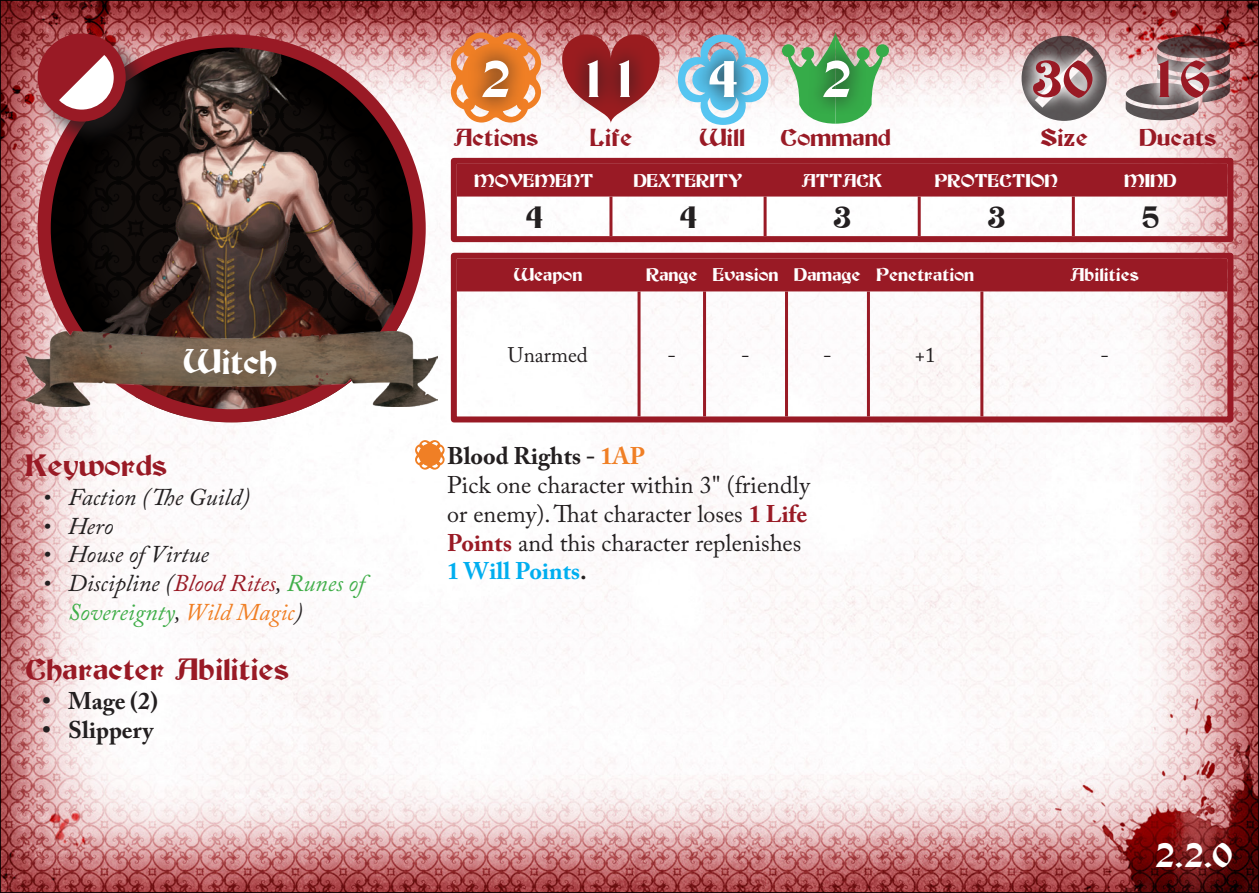
<style>
.page{position:relative;width:1259px;height:893px;background:#fff}
.page>*{position:absolute;margin:0;border:0;box-sizing:border-box;transform-origin:0 0}
.White_Points{font:51px "Buckingham";color:#fff}
.Red_Points{font:51px "Buckingham";color:#991a25}
.Character_Title{font:33.6px "Buckingham";color:#fff}
.Subsection_Headings{font:30px "Buckingham";color:#991a25}
.Stat_Numbers{font:30px "Buckingham";color:#231f20}
.t1{font:24px/28.8px "Adobe Caslon Pro";color:#231f20}
.t2{font:italic 24px/28.8px "Adobe Caslon Pro";color:#40ae49}
.t3{font:italic 24px "Adobe Caslon Pro";color:#231f20}
.t4{font:24px "Buckingham";color:#991a25}
.Bold_Headings{font:700 24px "Adobe Caslon Pro";color:#231f20}
.Weapon_Text{font:21px "Adobe Caslon Pro";color:#231f20}
.Subsection_Headings-2{font:18px "Buckingham";color:#fff}
.s1{color:#231f20}
.s2{color:#991a25}
.s3{color:#f07f25}
.s4{font-weight:700;color:#991a25}
.s5{font-weight:700;color:#00aeef}
.s6{font-weight:700}
</style>
<div class="page">
<div style="left:0;top:0;width:1259px;height:893px;background:#231f20;opacity:.75"></div>
<svg style="left:31px;top:42px;width:385px;height:371px;background:#60433f"></svg>
<h2 class="Character_Title" style="left:221px;top:341px;width:40px">itc</h2>
<p class="Subsection_Headings" style="left:26px;top:446px;width:143px">Keywords</p>
<p class="t3" style="left:43px;top:482px;width:209px">• Faction (The Guild)</p>
<p class="t3" style="left:43px;top:511px;width:72px">• Hero</p>
<p class="t3" style="left:43px;top:540px;width:168px">• House of Virtue</p>
<p class="t2" style="left:68px;top:568px;width:298px;text-indent:-26px"><span class="s1">• Discipline (</span><span class="s2">Blood Rites</span><span class="s1">,</span> Runes of<br>Sovereignty<span class="s1">,</span> <span class="s3">Wild Magic</span><span class="s1">)</span></p>
<p class="Subsection_Headings" style="left:26px;top:650px;width:265px">Character Abilities</p>
<p class="Bold_Headings" style="left:43px;top:686px;width:117px">• Mage (2)</p>
<p class="Bold_Headings" style="left:43px;top:715px;width:112px">• Slippery</p>
<p class="White_Points" style="left:479px;top:47px;width:33px">2</p>
<p class="White_Points" style="left:577px;top:47px;width:64px">11</p>
<p class="White_Points" style="left:707px;top:47px;width:33px">4</p>
<p class="White_Points" style="left:820px;top:47px;width:33px">2</p>
<p class="Red_Points" style="left:1031px;top:47px;width:64px">30</p>
<p class="Red_Points" style="left:1148px;top:47px;width:64px">16</p>
<p class="t4" style="left:454px;top:123px;width:86px">Actions</p>
<p class="t4" style="left:590px;top:123px;width:44px">Life</p>
<p class="t4" style="left:699px;top:123px;width:47px">Will</p>
<p class="t4" style="left:780px;top:123px;width:112px">Command</p>
<p class="t4" style="left:1040px;top:123px;width:49px">Size</p>
<p class="t4" style="left:1139px;top:123px;width:78px">Ducats</p>
<p class="Subsection_Headings-2" style="left:474px;top:169px;width:121px">MOVEMENT</p>
<p class="Subsection_Headings-2" style="left:634px;top:169px;width:110px">DEXTERITY</p>
<p class="Subsection_Headings-2" style="left:802px;top:169px;width:82px">ATTACK</p>
<p class="Subsection_Headings-2" style="left:934px;top:169px;width:124px">PROTECTION</p>
<p class="Subsection_Headings-2" style="left:1124px;top:169px;width:54px">MIND</p>
<p class="Stat_Numbers" style="left:525px;top:199px;width:20px">4</p>
<p class="Stat_Numbers" style="left:679px;top:199px;width:20px">4</p>
<p class="Stat_Numbers" style="left:833px;top:199px;width:20px">3</p>
<p class="Stat_Numbers" style="left:987px;top:199px;width:20px">3</p>
<p class="Stat_Numbers" style="left:1141px;top:199px;width:20px">5</p>
<p class="Subsection_Headings-2" style="left:514px;top:264px;width:70px">Weapon</p>
<p class="Subsection_Headings-2" style="left:646px;top:264px;width:53px">Range</p>
<p class="Subsection_Headings-2" style="left:713px;top:264px;width:67px">Evasion</p>
<p class="Subsection_Headings-2" style="left:794px;top:264px;width:68px">Damage</p>
<p class="Subsection_Headings-2" style="left:876px;top:264px;width:99px">Penetration</p>
<p class="Subsection_Headings-2" style="left:1070px;top:264px;width:70px">Abilities</p>
<p class="Weapon_Text" style="left:508px;top:342px;width:81px">Unarmed</p>
<p class="Weapon_Text" style="left:667px;top:342px;width:10px">-</p>
<p class="Weapon_Text" style="left:741px;top:342px;width:10px">-</p>
<p class="Weapon_Text" style="left:823px;top:342px;width:10px">-</p>
<p class="Weapon_Text" style="left:914px;top:342px;width:22px">+1</p>
<p class="Weapon_Text" style="left:1100px;top:342px;width:10px">-</p>
<p class="Bold_Headings" style="left:447px;top:442px;width:199px">Blood Rights - <span class="s3">1AP</span></p>
<p class="t1" style="left:447px;top:470px;width:364px">Pick one character within 3" (friendly or enemy). That character loses <span class="s4">1 Life<br>Points</span> and this character replenishes<br><span class="s5">1 Will Points</span><span class="s6">.</span></p>
<p class="Character_Title" style="left:1154px;top:834px;width:80px">2.2.0</p>
</div>
